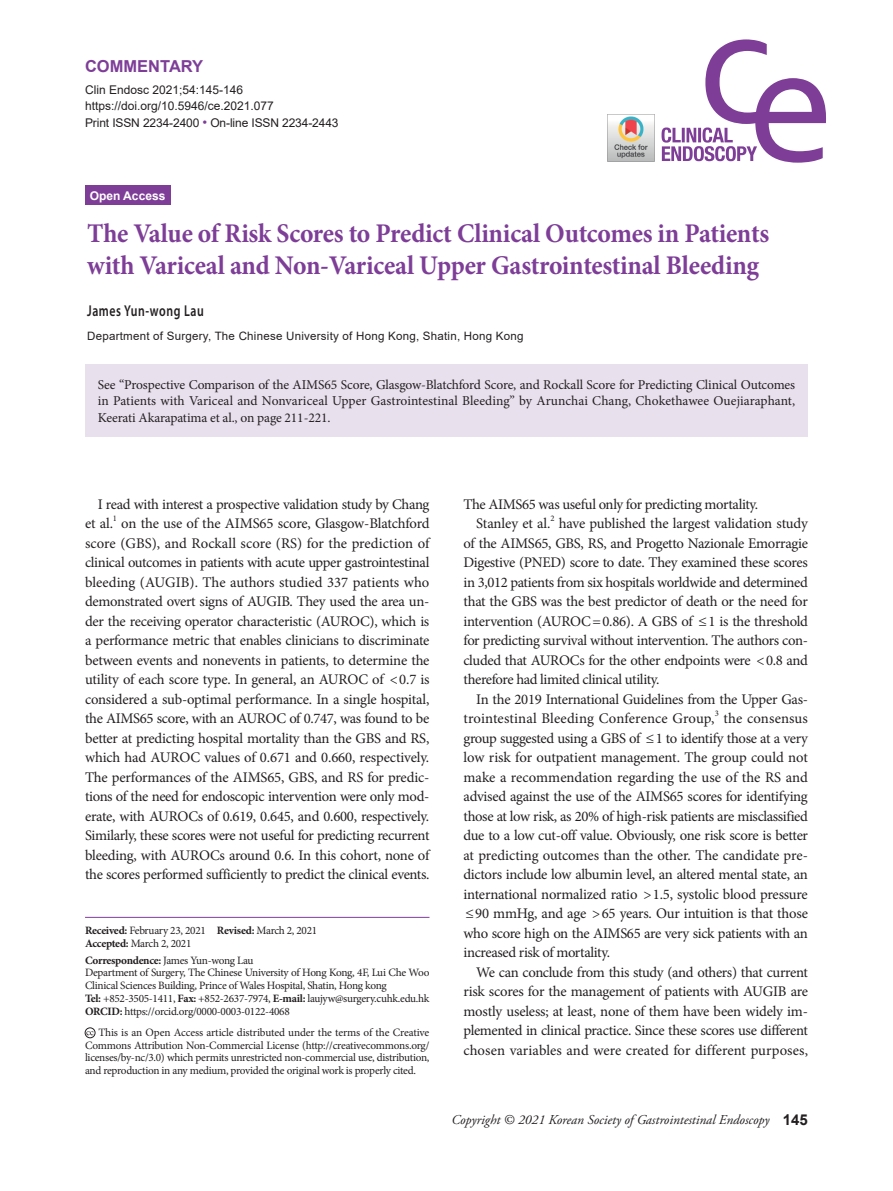
<style>
.page{position:relative;width:893px;height:1191px;background:#fff}
.page>*{position:absolute;margin:0;border:0;box-sizing:border-box;transform-origin:0 0}
.Main_Head{font:700 27px/32.4px "Minion Pro";letter-spacing:-.01em;color:#7e3e98;scale:.95 1}
.ORIGINAL_ARTICLE{font:700 16.5px "Arial";color:#7e3e98}
.저자명{font:600 15.75px "Myriad Pro";letter-spacing:.05em;color:#231f20;scale:.75 1}
.본문{font:14.7px/19.5px "Minion Pro";letter-spacing:-.02em;color:#231f20;text-align:justify}
.소개_박스내용{font:13.5px/16.5px "Minion Pro";letter-spacing:-.01em;color:#231f20;text-align:justify}
.t1{font:italic 13.5px "Adobe Garamond Pro";color:#231f20}
.ORIGINAL_ARTICLE-내{font:12px "Arial";color:#231f20}
.Open_Access{font:700 12px "Arial";color:#fff}
.저자명_내용{font:11.55px "Arial";letter-spacing:.02em;color:#231f20}
.본문_밑_저자소개{font:11.25px/12.8px "Minion Pro";letter-spacing:-.025em;color:#231f20}
.본문_밑_저자소개2{font:11.25px/12.8px "Minion Pro";letter-spacing:-.03em;color:#231f20;text-align:justify}
.본문-2{font:8.55px "Minion Pro";color:#231f20}
.s1{font-size:13.5px;color:#7e3e98}
.s2{font-weight:700}
.s3{font-family:"Arial";font-weight:700;font-style:normal;font-size:15px}
</style>
<div class="page">
<svg style="left:661px;top:39px;width:165px;height:124px"></svg>
<div style="left:85px;top:186px;width:85px;height:19px;background:#7e3e98"></div>
<div style="left:85px;top:365px;width:723px;height:72px;background:#e9e0ee"></div>
<div style="left:85px;top:1027px;width:10px;height:10px;border:1px solid #231f20;border-radius:50%"></div>
<svg style="left:86px;top:1031px;width:8px;height:4px"></svg>
<hr style="left:85px;top:917px;width:344px;height:1px;background:#7e3e98">
<img style="left:608px;top:116px;width:46px;height:46px">
<p class="ORIGINAL_ARTICLE" style="left:85px;top:55px;width:120px">COMMENTARY</p>
<p class="ORIGINAL_ARTICLE-내" style="left:85px;top:82px;width:160px">Clin Endosc 2021;54:145-146</p>
<p class="ORIGINAL_ARTICLE-내" style="left:85px;top:98px;width:190px">https://doi.org/10.5946/ce.2021.077</p>
<p class="ORIGINAL_ARTICLE-내" style="left:85px;top:114px;width:255px">Print ISSN 2234-2400 <span class="s1">•</span> On-line ISSN 2234-2443</p>
<p class="Open_Access" style="left:90px;top:187px;width:77px">Open Access</p>
<p class="Main_Head" style="left:87px;top:217px;width:719px">The Value of Risk Scores to Predict Clinical Outcomes in Patients with Variceal and Non-Variceal Upper Gastrointestinal Bleeding</p>
<p class="저자명" style="left:87px;top:300px;width:157px">James Yun-wong Lau</p>
<p class="저자명_내용" style="left:87px;top:328px;width:438px">Department of Surgery, The Chinese University of Hong Kong, Shatin, Hong Kong</p>
<p class="소개_박스내용" style="left:98px;top:376px;width:699px">See “Prospective Comparison of the AIMS65 Score, Glasgow-Blatchford Score, and Rockall Score for Predicting Clinical Outcomes in Patients with Variceal and Nonvariceal Upper Gastrointestinal Bleeding” by Arunchai Chang, Chokethawee Ouejiaraphant, Keerati Akarapatima et al., on page 211-221.</p>
<p class="본문" style="left:85px;top:494px;width:346px;text-indent:13px">I read with interest a prospective validation study by Chang et al.</p>
<p class="본문-2" style="left:113px;top:513px;width:6px">1</p>
<p class="본문" style="left:85px;top:514px;width:346px;text-indent:36px">on the use of the AIMS65 score, Glasgow-Blatchford score (GBS), and Rockall score (RS) for the prediction of clinical outcomes in patients with acute upper gastrointestinal bleeding (AUGIB). The authors studied 337 patients who demonstrated overt signs of AUGIB. They used the area un&shy;der the receiving operator characteristic (AUROC), which is a performance metric that enables clinicians to discriminate between events and nonevents in patients, to determine the utility of each score type. In general, an AUROC of &lt;0.7 is considered a sub-optimal performance. In a single hospital, the AIMS65 score, with an AUROC of 0.747, was found to be better at predicting hospital mortality than the GBS and RS, which had AUROC values of 0.671 and 0.660, respectively.<br>The performances of the AIMS65, GBS, and RS for predic&shy;tions of the need for endoscopic intervention were only mod&shy;erate, with AUROCs of 0.619, 0.645, and 0.600, respectively.<br>Similarly, these scores were not useful for predicting recurrent bleeding, with AUROCs around 0.6. In this cohort, none of the scores performed sufficiently to predict the clinical events.</p>
<p class="본문_밑_저자소개" style="left:85px;top:924px;width:234px"><span class="s2">Received:</span> February 23, 2021 <span class="s2">Revised:</span> March 2, 2021<br><span class="s2">Accepted:</span> March 2, 2021</p>
<p class="본문_밑_저자소개" style="left:85px;top:953px;width:346px"><span class="s2">Correspondence:</span> James Yun-wong Lau<br>Department of Surgery, The Chinese University of Hong Kong, 4F, Lui Che Woo Clinical Sciences Building, Prince of Wales Hospital, Shatin, Hong kong<br><span class="s2">Tel:</span> +852-3505-1411, <span class="s2">Fax:</span> +852-2637-7974, <span class="s2">E-mail:</span> laujyw@surgery.cuhk.edu.hk <span class="s2">ORCID:</span> https://orcid.org/0000-0003-0122-4068</p>
<p class="본문_밑_저자소개2" style="left:85px;top:1026px;width:346px;text-indent:13px">This is an Open Access article distributed under the terms of the Creative Commons Attribution Non-Commercial License (http://creativecommons.org/ licenses/by-nc/3.0) which permits unrestricted non-commercial use, distribution, and reproduction in any medium, provided the original work is properly cited.</p>
<p class="본문" style="left:463px;top:494px;width:296px">The AIMS65 was useful only for predicting mortality.</p>
<p class="본문" style="left:476px;top:514px;width:76px">Stanley et al.</p>
<p class="본문-2" style="left:550px;top:513px;width:6px">2</p>
<p class="본문" style="left:463px;top:514px;width:346px;text-indent:95px">have published the largest validation study of the AIMS65, GBS, RS, and Progetto Nazionale Emorragie Digestive (PNED) score to date. They examined these scores in 3,012 patients from six hospitals worldwide and determined that the GBS was the best predictor of death or the need for intervention (AUROC=0.86). A GBS of ≤1 is the threshold for predicting survival without intervention. The authors con&shy;cluded that AUROCs for the other endpoints were &lt;0.8 and therefore had limited clinical utility.</p>
<p class="본문" style="left:463px;top:689px;width:346px;text-indent:13px">In the 2019 International Guidelines from the Upper Gas&shy;trointestinal Bleeding Conference Group,</p>
<p class="본문-2" style="left:715px;top:708px;width:6px">3</p>
<p class="본문" style="left:463px;top:709px;width:346px;text-indent:260px">the consensus group suggested using a GBS of ≤1 to identify those at a very low risk for outpatient management. The group could not make a recommendation regarding the use of the RS and advised against the use of the AIMS65 scores for identifying those at low risk, as 20% of high-risk patients are misclassified due to a low cut-off value. Obviously, one risk score is better at predicting outcomes than the other. The candidate pre&shy;dictors include low albumin level, an altered mental state, an international normalized ratio &gt;1.5, systolic blood pressure ≤90 mmHg, and age &gt;65 years. Our intuition is that those who score high on the AIMS65 are very sick patients with an increased risk of mortality.</p>
<p class="본문" style="left:463px;top:962px;width:346px;text-indent:13px">We can conclude from this study (and others) that current risk scores for the management of patients with AUGIB are mostly useless; at least, none of them have been widely im&shy;plemented in clinical practice. Since these scores use different chosen variables and were created for different purposes,</p>
<p class="t1" style="left:451px;top:1111px;width:358px">Copyright © 2021 Korean Society of Gastrointestinal Endoscopy <span class="s3">145</span></p>
</div>
